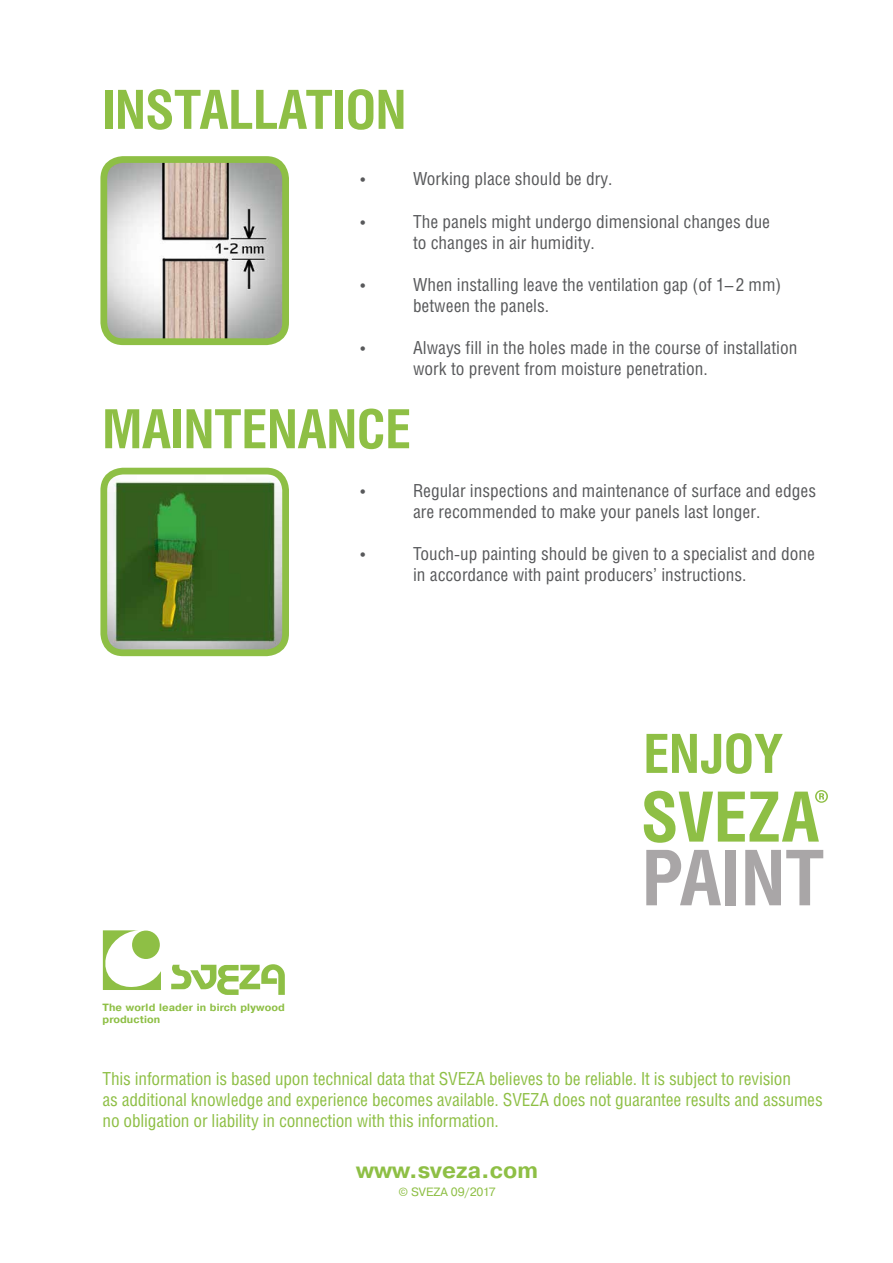
<style>
.page{position:relative;width:893px;height:1263px;background:#fff}
.page>*{position:absolute;margin:0;border:0;box-sizing:border-box;transform-origin:0 0}
.t1{font:700 54px "Helios Cond";color:#8ebf45}
.t2{font:700 22.5px "Pragmatica";color:#8ebf45}
.t3{font:18px/21px "Helios Cond";color:#58595b}
.t4{font:18px/21px "Helios Cond";letter-spacing:-.01em;color:#8ebf45}
.t5{font:12px "Pragmatica";color:#8ebf45}
.t6{font:700 10.5px/11.7px "Pragmatica C";letter-spacing:.01em;color:#8ebf45}
</style>
<div class="page">
<svg style="left:644px;top:790px;width:184px;height:53px"></svg>
<svg style="left:646px;top:850px;width:75px;height:55px"></svg>
<div style="left:725px;top:850px;width:11px;height:55px;background:#a9a6a7"></div>
<svg style="left:745px;top:850px;width:78px;height:55px"></svg>
<img style="left:108px;top:164px;width:173px;height:173px">
<div style="left:100px;top:156px;width:189px;height:189px;border:7px solid #8ebf45;border-radius:19px"></div>
<img style="left:108px;top:476px;width:173px;height:172px">
<div style="left:100px;top:468px;width:189px;height:188px;border:7px solid #8ebf45;border-radius:19px"></div>
<svg style="left:171px;top:964px;width:114px;height:31px"></svg>
<svg style="left:103px;top:930px;width:58px;height:60px"></svg>
<div style="left:132px;top:930px;width:28px;height:29px;background:#8ebf45;border-radius:50%"></div>
<h1 class="t1" style="left:103px;top:77px;width:305px">INSTALLATION</h1>
<p class="t3" style="left:360px;top:168px;width:6px">•</p>
<p class="t3" style="left:413px;top:168px;width:201px">Working place should be dry.</p>
<p class="t3" style="left:360px;top:210px;width:6px">•</p>
<p class="t3" style="left:413px;top:210px;width:359px">The panels might undergo dimensional changes due to changes in air humidity.</p>
<p class="t3" style="left:360px;top:274px;width:6px">•</p>
<p class="t3" style="left:413px;top:274px;width:370px">When installing leave the ventilation gap (of 1– 2 mm) between the panels.</p>
<p class="t3" style="left:360px;top:337px;width:6px">•</p>
<p class="t3" style="left:413px;top:337px;width:386px">Always fill in the holes made in the course of installation work to prevent from moisture penetration.</p>
<h1 class="t1" style="left:103px;top:397px;width:310px">MAINTENANCE</h1>
<p class="t3" style="left:360px;top:480px;width:6px">•</p>
<p class="t3" style="left:413px;top:480px;width:405px">Regular inspections and maintenance of surface and edges are recommended to make your panels last longer.</p>
<p class="t3" style="left:360px;top:543px;width:6px">•</p>
<p class="t3" style="left:413px;top:543px;width:403px">Touch-up painting should be given to a specialist and done in accordance with paint producers’ instructions.</p>
<p class="t6" style="left:103px;top:1002px;width:184px">The world leader in birch plywood production</p>
<h1 class="t1" style="left:644px;top:721px;width:141px">ENJOY</h1>
<p class="t4" style="left:103px;top:1067px;width:722px">This information is based upon technical data that SVEZA believes to be reliable. It is subject to revision<br>as additional knowledge and experience becomes available. SVEZA does not guarantee results and assumes no obligation or liability in connection with this information.</p>
<p class="t2" style="left:356px;top:1155px;width:184px">www.sveza.com</p>
<p class="t5" style="left:398px;top:1184px;width:99px">© SVEZA 09/2017</p>
</div>
